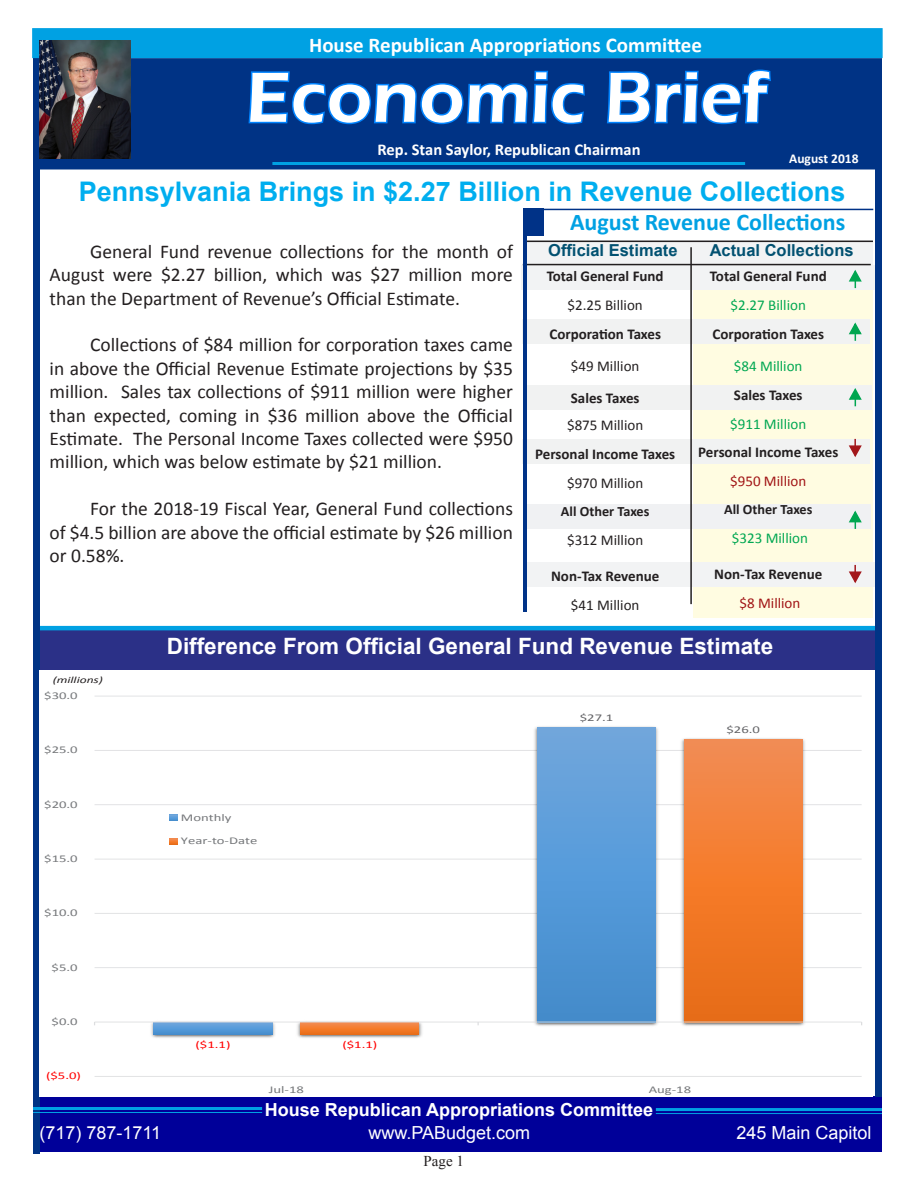
<style>
.page{position:relative;width:918px;height:1188px;background:#fff}
.page>*{position:absolute;margin:0;border:0;box-sizing:border-box;transform-origin:0 0}
.t1{font:600 73.5px "Eras ITC";color:#fff}
.t2{font:700 27px "Arial";color:#00aeef}
.t3{font:700 24px "Calibri";color:#00a1e3}
.t4{font:700 22.5px "Arial";color:#fff}
.t5{font:700 21px "Calibri";color:#fff}
.t6{font:19.5px/23.4px "Calibri";color:#231f20;text-align:justify}
.t7{font:18px "Arial";color:#fff}
.t8{font:700 18px "Arial";color:#fff}
.t9{font:700 16.5px "Calibri";color:#fff}
.t10{font:700 16.5px "Arial";color:#025171}
.t11{font:700 15px "Calibri";color:#231f20}
.t12{font:15px "Calibri";color:#231f20}
.t13{font:15px "Calibri";color:#00a752}
.t14{font:15px "Calibri";color:#a11415}
.t15{font:15px "Times New Roman";color:#231f20}
.t16{font:700 14.25px "Calibri";color:#231f20}
.t17{font:700 13.5px "Calibri";color:#fff}
.t18{font:10.35px "Calibri";color:#76787b;scale:1.42 1}
.t19{font:10.35px "Calibri";color:#f00;scale:1.42 1}
.t20{font:10.35px "Calibri";color:#636366;scale:1.42 1}
.t21{font:italic 9.6px "Calibri";color:#231f20;scale:1.42 1}
</style>
<div class="page">
<div style="left:34px;top:58px;width:848px;height:112px;background:#003385;border:3px solid #003385"></div>
<div style="left:693px;top:244px;width:179px;height:373px;background:#fffce1"></div>
<div style="left:523px;top:319px;width:347px;height:25px;background:#f1f2f2"></div>
<div style="left:523px;top:562px;width:353px;height:24px;background:#f2f3f4"></div>
<div style="left:524px;top:504px;width:347px;height:25px;background:#f0f1f3"></div>
<div style="left:523px;top:439px;width:347px;height:24px;background:#f1f2f2"></div>
<svg style="left:247px;top:58px;width:340px;height:67px"></svg>
<svg style="left:607px;top:69px;width:164px;height:56px"></svg>
<div style="left:36px;top:1097px;width:846px;height:55px;background:#009"></div>
<hr style="left:272px;top:162px;width:473px;height:3px;background:#00a1e3">
<div style="left:36px;top:628px;width:840px;height:42px;background:#2b3087"></div>
<div style="left:523px;top:209px;width:20px;height:27px;background:#003287"></div>
<hr style="left:39px;top:626px;width:837px;height:4px;background:#00a1e3">
<div style="left:525px;top:241px;width:348px;height:24px;background:#f2f3f4"></div>
<div style="left:522px;top:265px;width:356px;height:25px;background:#f2f3f4"></div>
<div style="left:525px;top:385px;width:347px;height:25px;background:#f1f2f2"></div>
<hr style="left:690px;top:247px;width:2px;height:357px;background:#231f20">
<hr style="left:525px;top:241px;width:348px;height:1px;background:#231f20">
<div style="left:33px;top:36px;width:6px;height:1117px;background:#003385"></div>
<hr style="left:33px;top:1107px;width:229px;height:3px;background:#00a1e3">
<hr style="left:33px;top:1112px;width:229px;height:1px;background:#00a1e3">
<div style="left:32px;top:28px;width:851px;height:30px;background:#00a1e3;border:2px solid #00a1e3"></div>
<div style="left:876px;top:170px;width:6px;height:927px;background:#003486"></div>
<hr style="left:525px;top:209px;width:348px;height:1px;background:#003287">
<hr style="left:523px;top:264px;width:348px;height:1px;background:#231f20">
<hr style="left:524px;top:209px;width:3px;height:403px;background:#003287">
<img style="left:39px;top:41px;width:92px;height:117px">
<hr style="left:656px;top:1108px;width:226px;height:3px;background:#00a1e3">
<hr style="left:656px;top:1113px;width:226px;height:1px;background:#00a1e3">
<svg style="left:848px;top:565px;width:14px;height:18px"></svg>
<svg style="left:848px;top:388px;width:14px;height:18px"></svg>
<svg style="left:848px;top:439px;width:14px;height:18px"></svg>
<svg style="left:848px;top:270px;width:14px;height:18px"></svg>
<svg style="left:848px;top:322px;width:14px;height:19px"></svg>
<svg style="left:848px;top:510px;width:14px;height:19px"></svg>
<hr style="left:95px;top:1076px;width:767px;height:1px;background:#dcdddf">
<hr style="left:95px;top:967px;width:767px;height:1px;background:#dcdddf">
<hr style="left:95px;top:913px;width:767px;height:1px;background:#dcdddf">
<hr style="left:95px;top:859px;width:767px;height:1px;background:#dcdddf">
<hr style="left:95px;top:804px;width:767px;height:1px;background:#dcdddf">
<hr style="left:95px;top:750px;width:767px;height:1px;background:#dcdddf">
<hr style="left:95px;top:696px;width:767px;height:1px;background:#dcdddf">
<img style="left:148px;top:1021px;width:129px;height:17px">
<img style="left:532px;top:726px;width:129px;height:300px">
<img style="left:295px;top:1021px;width:129px;height:17px">
<img style="left:678px;top:738px;width:130px;height:288px">
<svg style="left:154px;top:1023px;width:118px;height:11px"></svg>
<div style="left:537px;top:727px;width:119px;height:295px;background:linear-gradient(to bottom,#6fa8df,#418cce)"></div>
<svg style="left:301px;top:1023px;width:118px;height:11px"></svg>
<div style="left:684px;top:740px;width:118px;height:282px;background:linear-gradient(to bottom,#f68c4f,#eb6b11)"></div>
<hr style="left:95px;top:1022px;width:767px;height:1px;background:#dcdddf">
<svg style="left:169px;top:815px;width:8px;height:6px"></svg>
<svg style="left:169px;top:838px;width:8px;height:6px"></svg>
<p class="t5" style="left:309px;top:31px;width:394px">House Republican Appropriations Committee</p>
<p class="t1" style="left:246px;top:56px;width:523px">Economic Brief</p>
<p class="t9" style="left:378px;top:139px;width:265px">Rep. Stan Saylor, Republican Chairman</p>
<p class="t2" style="left:79px;top:173px;width:768px">Pennsylvania Brings in $2.27 Billion in Revenue Collections</p>
<p class="t6" style="left:50px;top:240px;width:465px;text-indent:40px">General Fund revenue collections for the month of August were $2.27 billion, which was $27 million more than the Department of Revenue’s Official Estimate.</p>
<p class="t6" style="left:50px;top:333px;width:465px;text-indent:40px">Collections of $84 million for corporation taxes came in above the Official Revenue Estimate projections by $35 million. Sales tax collections of $911 million were higher than expected, coming in $36 million above the Official Estimate. The Personal Income Taxes collected were $950 million, which was below estimate by $21 million.</p>
<p class="t6" style="left:50px;top:497px;width:465px;text-indent:40px">For the 2018-19 Fiscal Year, General Fund collections of $4.5 billion are above the official estimate by $26 million or 0.58%.</p>
<p class="t17" style="left:789px;top:150px;width:71px">August 2018</p>
<p class="t3" style="left:570px;top:207px;width:277px">August Revenue Collections</p>
<p class="t10" style="left:548px;top:240px;width:131px">Official Estimate</p>
<p class="t10" style="left:710px;top:240px;width:145px">Actual Collections</p>
<p class="t11" style="left:547px;top:266px;width:118px">Total General Fund</p>
<p class="t12" style="left:568px;top:295px;width:77px">$2.25 Billion</p>
<p class="t11" style="left:549px;top:324px;width:113px">Corporation Taxes</p>
<p class="t12" style="left:571px;top:357px;width:70px">$49 Million</p>
<p class="t11" style="left:571px;top:389px;width:70px">Sales Taxes</p>
<p class="t12" style="left:567px;top:416px;width:78px">$875 Million</p>
<p class="t11" style="left:535px;top:445px;width:142px">Personal Income Taxes</p>
<p class="t12" style="left:567px;top:474px;width:78px">$970 Million</p>
<p class="t16" style="left:561px;top:502px;width:90px">All Other Taxes</p>
<p class="t12" style="left:567px;top:530px;width:78px">$312 Million</p>
<p class="t11" style="left:551px;top:566px;width:110px">Non-Tax Revenue</p>
<p class="t12" style="left:571px;top:595px;width:70px">$41 Million</p>
<p class="t11" style="left:710px;top:266px;width:118px">Total General Fund</p>
<p class="t13" style="left:731px;top:295px;width:77px">$2.27 Billion</p>
<p class="t11" style="left:712px;top:324px;width:113px">Corporation Taxes</p>
<p class="t13" style="left:734px;top:357px;width:70px">$84 Million</p>
<p class="t11" style="left:734px;top:385px;width:70px">Sales Taxes</p>
<p class="t13" style="left:730px;top:414px;width:78px">$911 Million</p>
<p class="t11" style="left:698px;top:443px;width:142px">Personal Income Taxes</p>
<p class="t14" style="left:730px;top:472px;width:78px">$950 Million</p>
<p class="t16" style="left:724px;top:500px;width:90px">All Other Taxes</p>
<p class="t13" style="left:732px;top:528px;width:78px">$323 Million</p>
<p class="t11" style="left:714px;top:564px;width:110px">Non-Tax Revenue</p>
<p class="t14" style="left:739px;top:593px;width:62px">$8 Million</p>
<p class="t21" style="left:53px;top:673px;width:37px">(millions)</p>
<p class="t18" style="left:44px;top:689px;width:25px">$30.0</p>
<p class="t18" style="left:44px;top:743px;width:25px">$25.0</p>
<p class="t18" style="left:44px;top:798px;width:25px">$20.0</p>
<p class="t18" style="left:44px;top:852px;width:25px">$15.0</p>
<p class="t18" style="left:44px;top:906px;width:25px">$10.0</p>
<p class="t18" style="left:52px;top:961px;width:20px">$5.0</p>
<p class="t18" style="left:52px;top:1015px;width:20px">$0.0</p>
<p class="t19" style="left:46px;top:1069px;width:26px">($5.0)</p>
<p class="t4" style="left:167px;top:631px;width:608px">Difference From Official General Fund Revenue Estimate</p>
<p class="t18" style="left:181px;top:811px;width:37px">Monthly</p>
<p class="t18" style="left:181px;top:834px;width:55px">Year-to-Date</p>
<p class="t20" style="left:580px;top:711px;width:25px">$27.1</p>
<p class="t20" style="left:727px;top:723px;width:25px">$26.0</p>
<p class="t19" style="left:196px;top:1038px;width:26px">($1.1)</p>
<p class="t19" style="left:342px;top:1038px;width:26px">($1.1)</p>
<p class="t18" style="left:269px;top:1083px;width:26px">Jul-18</p>
<p class="t18" style="left:649px;top:1083px;width:31px">Aug-18</p>
<p class="t8" style="left:265px;top:1097px;width:390px">House Republican Appropriations Committee</p>
<p class="t7" style="left:39px;top:1121px;width:123px">(717) 787-1711</p>
<p class="t7" style="left:368px;top:1121px;width:163px">www.PABudget.com</p>
<p class="t7" style="left:736px;top:1121px;width:137px">245 Main Capitol</p>
<p class="t15" style="left:424px;top:1151px;width:42px">Page 1</p>
</div>
